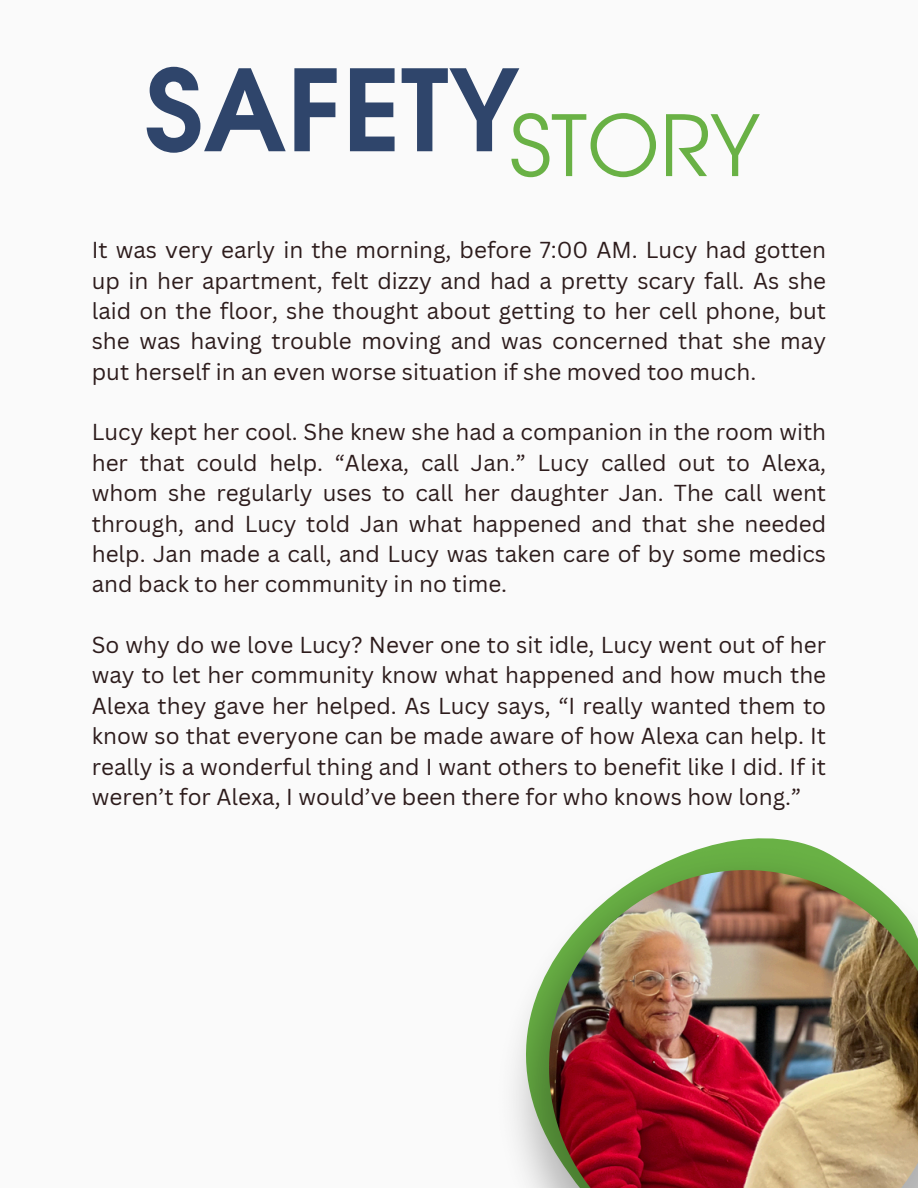
<style>
.page{position:relative;width:918px;height:1188px;background:#fafafa}
.page>*{position:absolute;margin:0;border:0;box-sizing:border-box;transform-origin:0 0}
.t1{font:700 112.35px "Evolventa";color:#2f456b}
.t2{font:83.85px "Evolventa";color:#69b145}
.t3{font:22.5px/30.3px "Canva Sans";color:#2d1c1c;text-align:justify}
</style>
<div class="page">
<img style="left:516px;top:838px;width:338px;height:350px">
<img style="left:549px;top:870px;width:369px;height:318px">
<p class="t1" style="left:144px;top:61px;width:377px">SAFETY</p>
<p class="t2" style="left:510px;top:109px;width:252px">STORY</p>
<h2 class="t3" style="left:92px;top:234px;width:736px">It was very early in the morning, before 7:00 AM. Lucy had gotten up in her apartment, felt dizzy and had a pretty scary fall. As she laid on the floor, she thought about getting to her cell phone, but she was having trouble moving and was concerned that she may put herself in an even worse situation if she moved too much.</h2>
<p class="t3" style="left:92px;top:417px;width:736px">Lucy kept her cool. She knew she had a companion in the room with her that could help. “Alexa, call Jan.” Lucy called out to Alexa, whom she regularly uses to call her daughter Jan. The call went through, and Lucy told Jan what happened and that she needed help. Jan made a call, and Lucy was taken care of by some medics and back to her community in no time.</p>
<p class="t3" style="left:92px;top:629px;width:736px">So why do we love Lucy? Never one to sit idle, Lucy went out of her way to let her community know what happened and how much the Alexa they gave her helped. As Lucy says, “I really wanted them to know so that everyone can be made aware of how Alexa can help. It really is a wonderful thing and I want others to benefit like I did. If it weren’t for Alexa, I would’ve been there for who knows how long.”</p>
</div>
